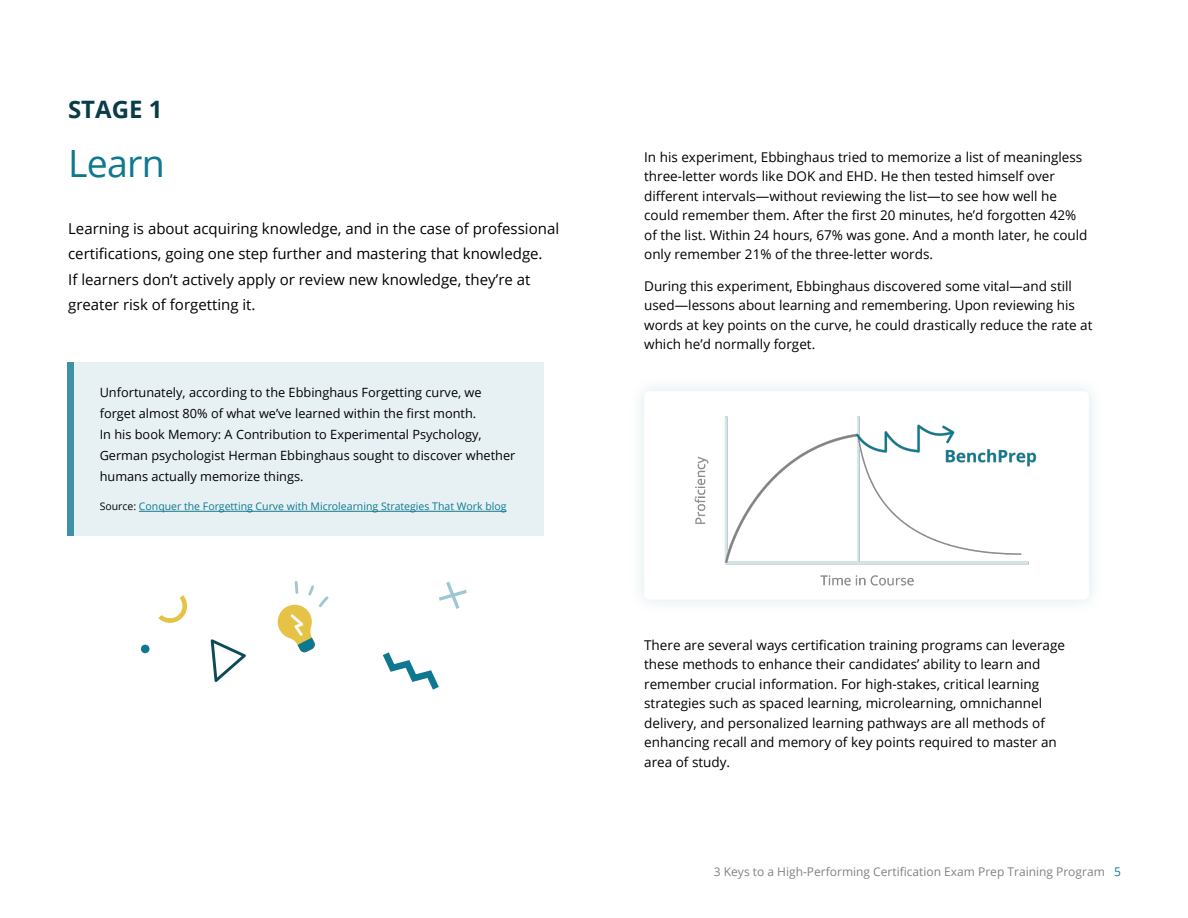
<style>
.page{position:relative;width:1188px;height:918px;background:#fff}
.page>*{position:absolute;margin:0;border:0;box-sizing:border-box;transform-origin:0 0}
.t1{font:37.5px "Open Sans";letter-spacing:-.02em;color:#0e788f}
.t2{font:700 24px "Open Sans";color:#073c48}
.t3{font:15px/25.5px "Open Sans";color:#000}
.t4{font:13.5px/19.5px "Open Sans";color:#000}
.t5{font:12.75px/21px "Open Sans";color:#000}
.t6{font:12px "Open Sans";color:#828282}
.t7{font:10.5px "Open Sans";color:#0e788f}
.s1{color:#000}
.s2{color:#0e788f}
</style>
<div class="page">
<div style="left:67px;top:362px;width:477px;height:174px;background:#e7f1f4"></div>
<div style="left:67px;top:362px;width:6px;height:174px;background:#3d93a5"></div>
<hr style="left:139px;top:511px;width:368px;height:1px;background:#0e788f">
<svg style="left:277px;top:581px;width:52px;height:72px"></svg>
<svg style="left:158px;top:595px;width:30px;height:28px"></svg>
<svg style="left:211px;top:639px;width:35px;height:43px"></svg>
<svg style="left:383px;top:652px;width:56px;height:38px"></svg>
<svg style="left:439px;top:582px;width:28px;height:27px"></svg>
<div style="left:141px;top:645px;width:9px;height:8px;background:#0d788f;border-radius:50%"></div>
<div style="left:629px;top:376px;width:475px;height:239px;background:#f9fcfc"></div>
<div style="left:644px;top:391px;width:445px;height:209px;background:#fff;border-radius:5px"></div>
<img style="left:694px;top:416px;width:343px;height:170px">
<h2 class="t2" style="left:68px;top:92px;width:96px">STAGE 1</h2>
<h1 class="t1" style="left:68px;top:138px;width:98px">Learn</h1>
<p class="t3" style="left:68px;top:215px;width:492px">Learning is about acquiring knowledge, and in the case of professional certifications, going one step further and mastering that knowledge.<br>If learners don’t actively apply or review new knowledge, they’re at greater risk of forgetting it.</p>
<p class="t5" style="left:100px;top:381px;width:417px">Unfortunately, according to the Ebbinghaus Forgetting curve, we forget almost 80% of what we’ve learned within the first month.<br>In his book Memory: A Contribution to Experimental Psychology, German psychologist Herman Ebbinghaus sought to discover whether humans actually memorize things.</p>
<p class="t7" style="left:100px;top:499px;width:408px"><span class="s1">Source:</span> Conquer the Forgetting Curve with Microlearning Strategies That Work blog</p>
<p class="t4" style="left:644px;top:147px;width:445px">In his experiment, Ebbinghaus tried to memorize a list of meaningless three-letter words like DOK and EHD. He then tested himself over different intervals—without reviewing the list—to see how well he could remember them. After the first 20 minutes, he’d forgotten 42% of the list. Within 24 hours, 67% was gone. And a month later, he could only remember 21% of the three-letter words.</p>
<p class="t4" style="left:644px;top:276px;width:450px">During this experiment, Ebbinghaus discovered some vital—and still used—lessons about learning and remembering. Upon reviewing his words at key points on the curve, he could drastically reduce the rate at which he’d normally forget.</p>
<p class="t4" style="left:644px;top:635px;width:422px">There are several ways certification training programs can leverage these methods to enhance their candidates’ ability to learn and remember crucial information. For high-stakes, critical learning strategies such as spaced learning, microlearning, omnichannel delivery, and personalized learning pathways are all methods of enhancing recall and memory of key points required to master an area of study.</p>
<p class="t6" style="left:714px;top:864px;width:409px">3 Keys to a High-Performing Certification Exam Prep Training Program <span class="s2">5</span></p>
</div>
